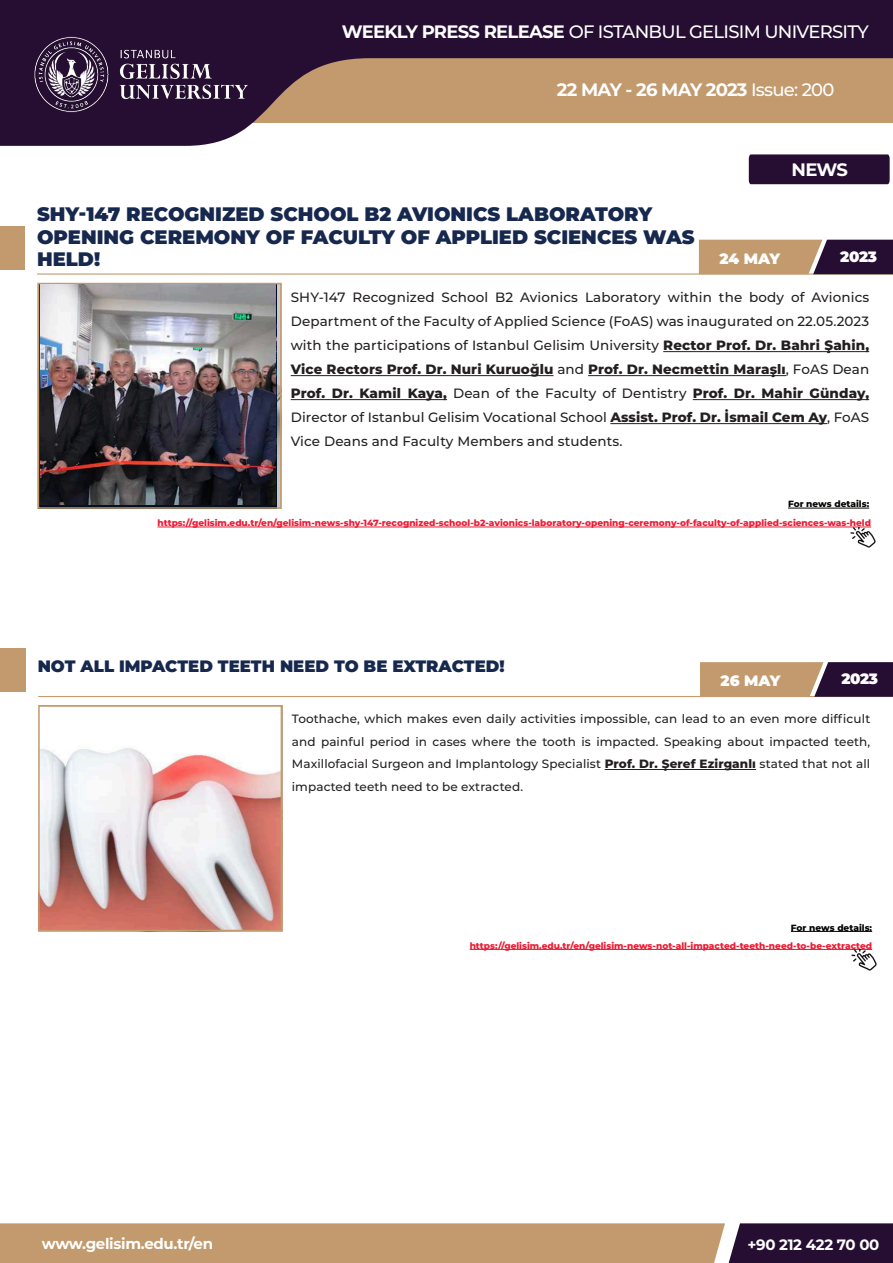
<style>
.page{position:relative;width:893px;height:1263px;background:#fff}
.page>*{position:absolute;margin:0;border:0;box-sizing:border-box;transform-origin:0 0}
.t1{font:900 19.5px/22.5px "Montserrat";color:#17284e}
.t2{font:500 18px "Montserrat";letter-spacing:-.04em;color:#fff}
.t3{font:700 18px "Montserrat";letter-spacing:-.04em;color:#fff}
.t4{font:900 16.5px "Montserrat";color:#17284e}
.t5{font:700 15px "Montserrat";letter-spacing:-.02em;color:#fff}
.t6{font:900 15px "Montserrat";letter-spacing:-.02em;color:#fff}
.t7{font:500 13.5px/24px "Montserrat";letter-spacing:.01em;color:#231f20;text-align:justify}
.t8{font:500 12px/22.5px "Montserrat";letter-spacing:.01em;color:#231f20;text-align:justify}
.t9{font:800 9px "Montserrat";color:#ed1a33}
.t10{font:800 9px "Montserrat";color:#040503}
.s1{font-weight:700}
.s2{font-weight:500}
.s3{font-weight:800}
</style>
<div class="page">
<svg style="left:0;top:0;width:893px;height:146px;background:#7a6062"></svg>
<svg style="left:0;top:1223px;width:893px;height:40px;background:#a78366"></svg>
<img style="left:21px;top:34px;width:241px;height:81px">
<div style="left:749px;top:154px;width:141px;height:30px;background:#250e31"></div>
<hr style="left:788px;top:508px;width:81px;height:1px;background:#040503">
<hr style="left:791px;top:931px;width:81px;height:1px;background:#040503">
<hr style="left:157px;top:527px;width:714px;height:1px;background:#ed1a33">
<hr style="left:470px;top:949px;width:402px;height:1px;background:#ed1a33">
<div style="left:0;top:226px;width:24px;height:44px;background:#c29a6d"></div>
<div style="left:0;top:648px;width:25px;height:44px;background:#c29a6d"></div>
<hr style="left:37px;top:273px;width:856px;height:2px;background:#c29a6d">
<hr style="left:38px;top:696px;width:855px;height:1px;background:#c29a6d">
<svg style="left:699px;top:240px;width:194px;height:34px;background:#886759"></svg>
<svg style="left:700px;top:662px;width:193px;height:35px;background:#89695a"></svg>
<hr style="left:663px;top:351px;width:206px;height:1px;background:#231f20">
<hr style="left:291px;top:375px;width:263px;height:1px;background:#231f20">
<hr style="left:588px;top:375px;width:198px;height:1px;background:#231f20">
<hr style="left:291px;top:399px;width:156px;height:1px;background:#231f20">
<hr style="left:693px;top:399px;width:176px;height:1px;background:#231f20">
<hr style="left:610px;top:423px;width:217px;height:1px;background:#231f20">
<hr style="left:605px;top:769px;width:151px;height:1px;background:#231f20">
<div style="left:38px;top:283px;width:244px;height:226px;border:2px solid #c29a6d"></div>
<img style="left:850px;top:527px;width:26px;height:21px">
<img style="left:851px;top:949px;width:26px;height:21px">
<img style="left:40px;top:284px;width:235px;height:220px">
<img style="left:41px;top:748px;width:238px;height:180px">
<div style="left:38px;top:705px;width:244px;height:226px;border:2px solid #c29a6d"></div>
<p class="t2" style="left:342px;top:19px;width:528px"><span class="s1">WEEKLY PRESS RELEASE</span> OF ISTANBUL GELISIM UNIVERSITY</p>
<p class="t3" style="left:557px;top:76px;width:279px">22 MAY - 26 MAY 2023 <span class="s2">Issue: 200</span></p>
<p class="t1" style="left:37px;top:202px;width:659px">SHY-147 RECOGNIZED SCHOOL B2 AVIONICS LABORATORY<br>OPENING CEREMONY OF FACULTY OF APPLIED SCIENCES WAS<br>HELD!</p>
<p class="t3" style="left:791px;top:157px;width:58px">NEWS</p>
<p class="t6" style="left:719px;top:247px;width:62px">24 MAY</p>
<p class="t6" style="left:840px;top:245px;width:38px">2023</p>
<p class="t7" style="left:291px;top:285px;width:580px">SHY-147 Recognized School B2 Avionics Laboratory within the body of Avionics Department of the Faculty of Applied Science (FoAS) was inaugurated on 22.05.2023 with the participations of Istanbul Gelisim University <span class="s3">Rector Prof. Dr. Bahri Şahin, Vice Rectors Prof. Dr. Nuri Kuruoğlu</span> and <span class="s3">Prof. Dr. Necmettin Maraşlı</span>, FoAS Dean <span class="s3">Prof. Dr. Kamil Kaya,</span> Dean of the Faculty of Dentistry <span class="s3">Prof. Dr. Mahir Günday, </span>Director of Istanbul Gelisim Vocational School <span class="s3">Assist. Prof. Dr. İsmail Cem Ay</span>, FoAS Vice Deans and Faculty Members and students.</p>
<p class="t10" style="left:788px;top:497px;width:83px">For news details:</p>
<p class="t9" style="left:157px;top:516px;width:715px">https://gelisim.edu.tr/en/gelisim-news-shy-147-recognized-school-b2-avionics-laboratory-opening-ceremony-of-faculty-of-applied-sciences-was-held</p>
<p class="t4" style="left:38px;top:653px;width:468px">NOT ALL IMPACTED TEETH NEED TO BE EXTRACTED!</p>
<p class="t6" style="left:721px;top:670px;width:61px">26 MAY</p>
<p class="t6" style="left:841px;top:668px;width:38px">2023</p>
<p class="t8" style="left:292px;top:707px;width:580px">Toothache, which makes even daily activities impossible, can lead to an even more difficult and painful period in cases where the tooth is impacted. Speaking about impacted teeth, Maxillofacial Surgeon and Implantology Specialist <span class="s3">Prof. Dr. Şeref Ezirganlı</span> stated that not all impacted teeth need to be extracted.</p>
<p class="t10" style="left:791px;top:921px;width:83px">For news details:</p>
<p class="t9" style="left:470px;top:939px;width:404px">https://gelisim.edu.tr/en/gelisim-news-not-all-impacted-teeth-need-to-be-extracted</p>
<p class="t5" style="left:42px;top:1233px;width:173px">www.gelisim.edu.tr/en</p>
<p class="t5" style="left:747px;top:1234px;width:134px">+90 212 422 70 00</p>
</div>
